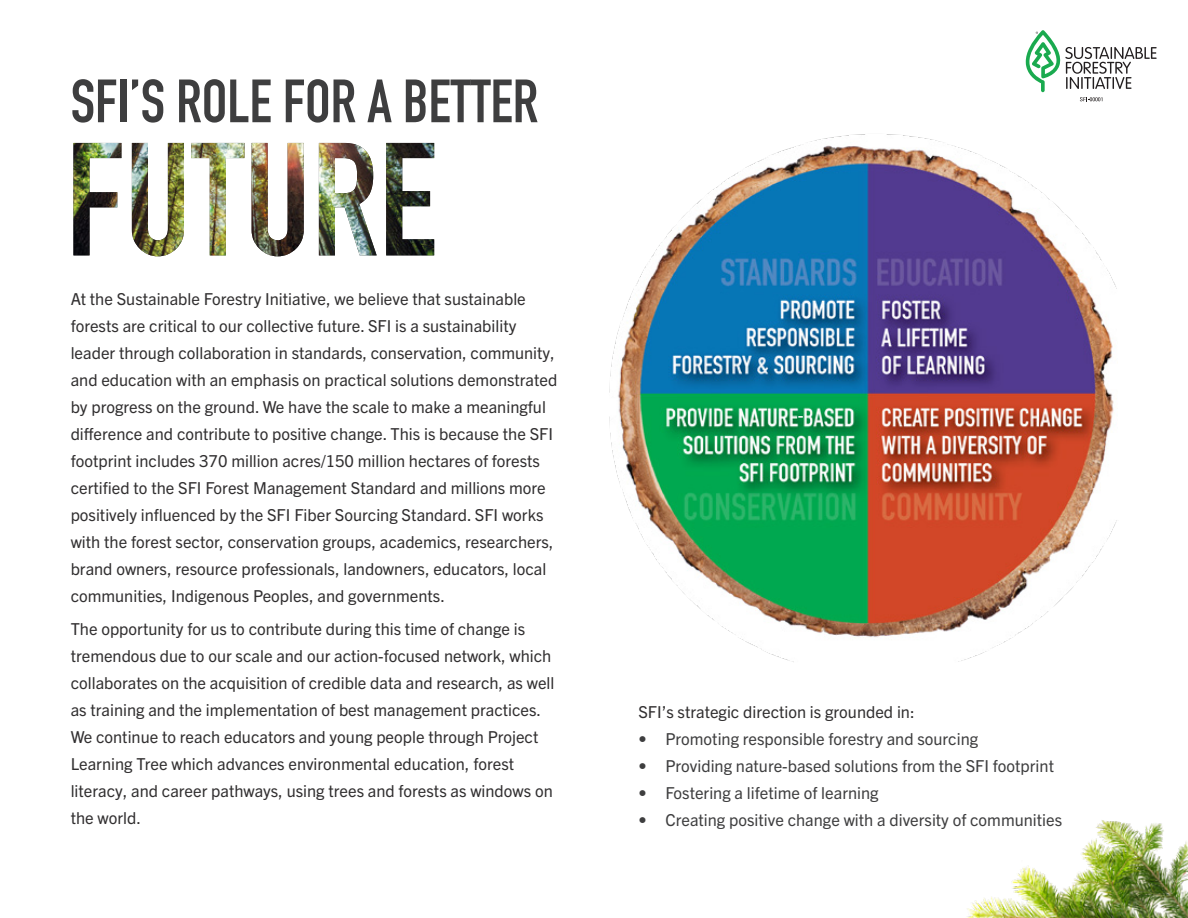
<style>
.page{position:relative;width:1188px;height:918px;background:#fff}
.page>*{position:absolute;margin:0;border:0;box-sizing:border-box;transform-origin:0 0}
.t1{font:700 60px "DIN Condensed";color:#3e3e3f}
.t2{font:16.5px/27px "Trade Gothic Next LT Pro";color:#312f30}
.t3{font:16.5px "Trade Gothic Next LT Pro";color:#3e3e3f}
.t4{font:700 15px "DIN Condensed";color:#fff}
</style>
<div class="page">
<img style="left:967px;top:820px;width:221px;height:98px">
<svg style="left:73px;top:142px;width:361px;height:1px"></svg>
<img style="left:73px;top:143px;width:361px;height:113px">
<svg style="left:1026px;top:30px;width:131px;height:71px"></svg>
<img style="left:609px;top:134px;width:508px;height:528px">
<p class="t1" style="left:71px;top:61px;width:469px">SFI’S ROLE FOR A BETTER</p>
<p class="t2" style="left:71px;top:284px;width:488px">At the Sustainable Forestry Initiative, we believe that sustainable forests are critical to our collective future. SFI is a sustainability leader through collaboration in standards, conservation, community, and education with an emphasis on practical solutions demonstrated by progress on the ground. We have the scale to make a meaningful difference and contribute to positive change. This is because the SFI footprint includes 370 million acres/150 million hectares of forests certified to the SFI Forest Management Standard and millions more positively influenced by the SFI Fiber Sourcing Standard. SFI works with the forest sector, conservation groups, academics, researchers, brand owners, resource professionals, landowners, educators, local communities, Indigenous Peoples, and governments.</p>
<p class="t2" style="left:71px;top:615px;width:485px">The opportunity for us to contribute during this time of change is tremendous due to our scale and our action-focused network, which collaborates on the acquisition of credible data and research, as well as training and the implementation of best management practices.<br>We continue to reach educators and young people through Project Learning Tree which advances environmental education, forest literacy, and career pathways, using trees and forests as windows on the world.</p>
<p class="t4" style="left:798px;top:406px;width:7px">-</p>
<p class="t2" style="left:638px;top:697px;width:278px">SFI’s strategic direction is grounded in:</p>
<p class="t3" style="left:638px;top:727px;width:341px">• Promoting responsible forestry and sourcing</p>
<p class="t3" style="left:638px;top:754px;width:417px">• Providing nature-based solutions from the SFI footprint</p>
<p class="t3" style="left:638px;top:781px;width:242px">• Fostering a lifetime of learning</p>
<p class="t3" style="left:638px;top:808px;width:425px">• Creating positive change with a diversity of communities</p>
</div>
